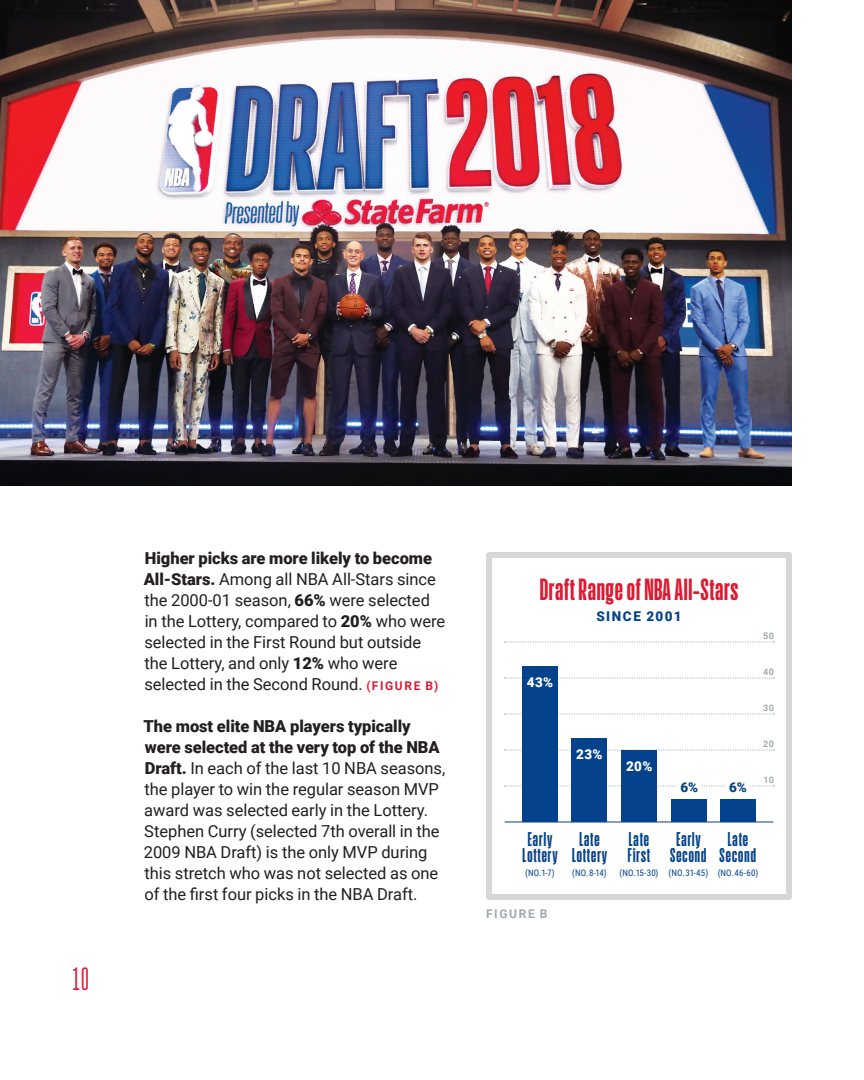
<style>
.page{position:relative;width:864px;height:1080px;background:#fff}
.page>*{position:absolute;margin:0;border:0;box-sizing:border-box;transform-origin:0 0}
.t1{font:300 31.5px "Action NBA";color:#dc1a32}
.t2{font:700 30px "Action NBA";letter-spacing:.005em;color:#dc1a32}
.t3{font:700 19.5px/16.5px "Action NBA";letter-spacing:.03em;color:#05428c;text-align:center}
.t4{font:16.5px/21px "Roboto";letter-spacing:-.005em;color:#231f20}
.t5{font:900 13.5px "Roboto";letter-spacing:.115em;color:#05428c}
.t6{font:900 13.5px "Roboto";color:#fff}
.t7{font:700 12px "Roboto";letter-spacing:.135em;color:#a1a9ad}
.t8{font:9px "Roboto Condensed";letter-spacing:.01em;color:#05428c}
.t9{font:700 9px "Roboto";letter-spacing:.045em;color:#a1a9ad}
.s1{font-weight:900}
.s2{font-weight:700;font-size:12px;color:#dc1a32}
</style>
<div class="page">
<svg style="left:505px;top:785px;width:269px;height:2px"></svg>
<svg style="left:505px;top:749px;width:269px;height:2px"></svg>
<svg style="left:505px;top:713px;width:269px;height:2px"></svg>
<svg style="left:505px;top:677px;width:269px;height:2px"></svg>
<svg style="left:505px;top:641px;width:269px;height:2px"></svg>
<div style="left:486px;top:552px;width:306px;height:348px;border:6px solid #d5d7d8"></div>
<div style="left:522px;top:666px;width:36px;height:156px;background:#05428c"></div>
<div style="left:572px;top:738px;width:36px;height:84px;background:#05428c"></div>
<div style="left:621px;top:750px;width:36px;height:72px;background:#05428c"></div>
<div style="left:671px;top:800px;width:36px;height:22px;background:#05428c"></div>
<div style="left:720px;top:800px;width:36px;height:22px;background:#05428c"></div>
<div style="left:677px;top:778px;width:24px;height:18px;background:#fff"></div>
<hr style="left:505px;top:822px;width:268px;height:1px;background:#05428c">
<div style="left:726px;top:778px;width:24px;height:18px;background:#fff"></div>
<img style="left:0;top:0;width:792px;height:486px">
<h1 class="t1" style="left:72px;top:963px;width:19px">10</h1>
<p class="t4" style="left:144px;top:547px;width:303px"><span class="s1">Higher picks are more likely to become All-Stars.</span> Among all NBA All-Stars since the 2000-01 season, <span class="s1">66%</span> were selected in the Lottery, compared to <span class="s1">20%</span> who were selected in the First Round but outside the Lottery, and only <span class="s1">12%</span> who were selected in the Second Round. <span class="s2">(F I G U R E B)</span></p>
<p class="t4" style="left:144px;top:715px;width:303px"><span class="s1">The most elite NBA players typically were selected at the very top of the NBA Draft.</span> In each of the last 10 NBA seasons, the player to win the regular season MVP award was selected early in the Lottery.<br>Stephen Curry (selected 7th overall in the 2009 NBA Draft) is the only MVP during this stretch who was not selected as one of the first four picks in the NBA Draft.</p>
<h2 class="t2" style="left:539px;top:574px;width:201px">Draft Range of NBA All-Stars</h2>
<p class="t5" style="left:596px;top:607px;width:87px">SINCE 2001</p>
<p class="t6" style="left:527px;top:673px;width:28px">43%</p>
<p class="t6" style="left:576px;top:745px;width:28px">23%</p>
<p class="t6" style="left:626px;top:757px;width:28px">20%</p>
<p class="t5" style="left:680px;top:778px;width:19px">6%</p>
<p class="t5" style="left:729px;top:778px;width:19px">6%</p>
<p class="t9" style="left:763px;top:629px;width:12px">50</p>
<p class="t9" style="left:763px;top:665px;width:12px">40</p>
<p class="t9" style="left:763px;top:701px;width:12px">30</p>
<p class="t9" style="left:763px;top:737px;width:12px">20</p>
<p class="t9" style="left:764px;top:773px;width:12px">10</p>
<p class="t3" style="left:522px;top:831px;width:37px;text-align:left">Early<br>Lottery</p>
<p class="t3" style="left:572px;top:831px;width:37px">Late<br>Lottery</p>
<p class="t3" style="left:628px;top:831px;width:24px;text-align:left">Late<br>First</p>
<p class="t3" style="left:670px;top:831px;width:38px">Early<br>Second</p>
<p class="t3" style="left:719px;top:831px;width:38px">Late<br>Second</p>
<p class="t8" style="left:525px;top:866px;width:31px">(NO. 1-7)</p>
<p class="t8" style="left:572px;top:866px;width:36px">(NO. 8-14)</p>
<p class="t8" style="left:619px;top:866px;width:140px">(NO. 15-30) (NO. 31-45) (NO. 46-60)</p>
<p class="t7" style="left:486px;top:905px;width:63px">FIGURE B</p>
</div>
